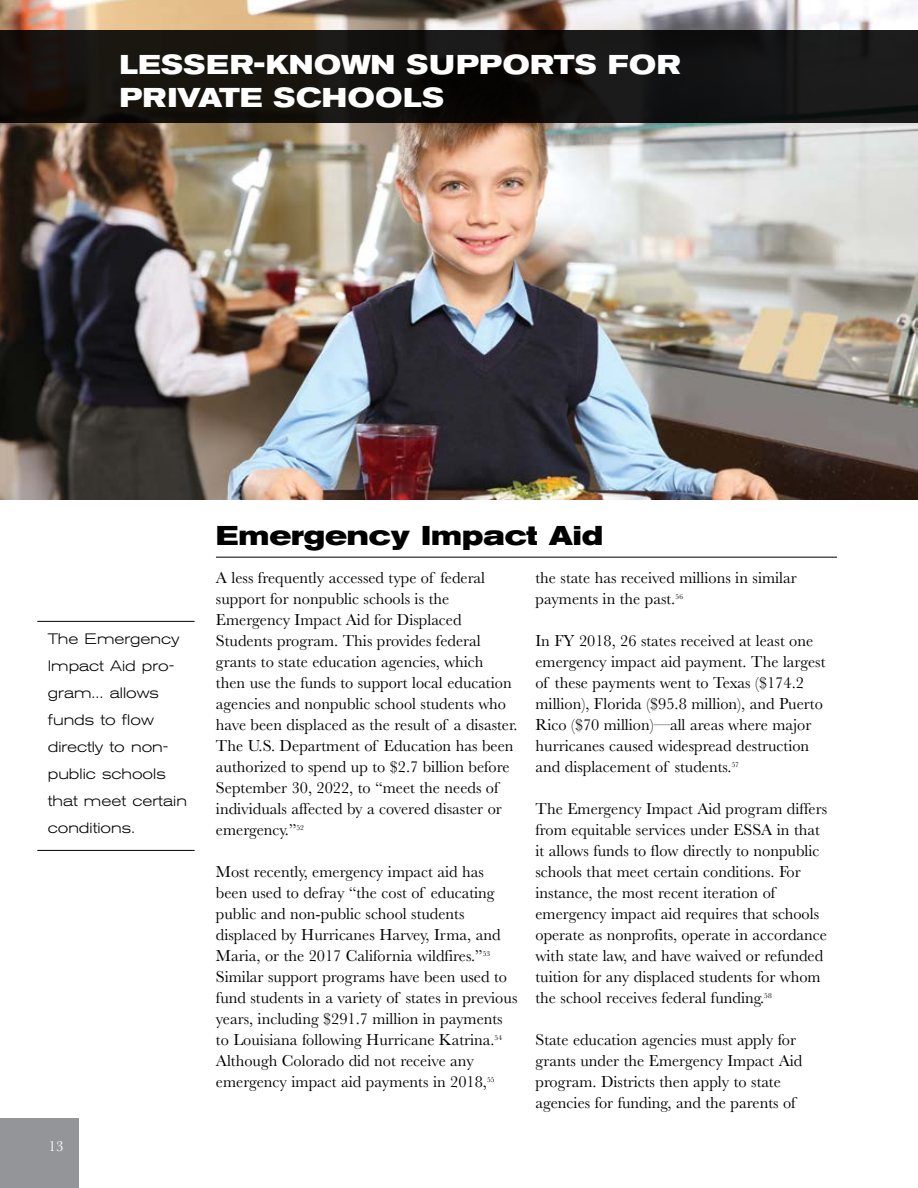
<style>
.page{position:relative;width:918px;height:1188px;background:#fff}
.page>*{position:absolute;margin:0;border:0;box-sizing:border-box;transform-origin:0 0}
.t1{font:700 expanded 27px/32.4px "Akzidenz Grotesk BE";letter-spacing:.02em;color:#fff}
.t2{font:700 expanded 27px "Akzidenz Grotesk BE";color:#000}
.t3{font:16.5px/21px "Baskerville";color:#000}
.t4{font:300 expanded 15px/27px "Akzidenz Grotesk BE";color:#000}
.t5{font:15px "Baskerville";color:#fff}
</style>
<div class="page">
<div style="left:0;top:1118px;width:79px;height:70px;background:#939598"></div>
<img style="left:0;top:0;width:918px;height:500px">
<hr style="left:216px;top:557px;width:621px;height:1px;background:#000">
<svg style="left:0;top:30px;width:918px;height:93px;background:#141210"></svg>
<hr style="left:37px;top:621px;width:158px;height:1px;background:#000">
<hr style="left:37px;top:850px;width:158px;height:1px;background:#000">
<h1 class="t1" style="left:120px;top:49px;width:562px">LESSER-KNOWN SUPPORTS FOR<br>PRIVATE SCHOOLS</h1>
<p class="t4" style="left:48px;top:626px;width:141px">The Emergency<br>Impact Aid pro&shy;gram... allows funds to flow directly to non&shy;public schools that meet certain conditions.</p>
<p class="t5" style="left:49px;top:1136px;width:16px">13</p>
<h1 class="t2" style="left:216px;top:520px;width:389px">Emergency Impact Aid</h1>
<p class="t3" style="left:216px;top:567px;width:303px">A less frequently accessed type of federal support for nonpublic schools is the Emergency Impact Aid for Displaced Students program. This provides federal grants to state education agencies, which<br>then use the funds to support local education agencies and nonpublic school students who have been displaced as the result of a disaster.<br>The U.S. Department of Education has been authorized to spend up to $2.7 billion before September 30, 2022, to “meet the needs of individuals affected by a covered disaster or emergency.”<sup>52</sup></p>
<p class="t3" style="left:216px;top:861px;width:303px">Most recently, emergency impact aid has been used to defray “the cost of educating public and non-public school students displaced by Hurricanes Harvey, Irma, and Maria, or the 2017 California wildfires.”<sup>53<br></sup>Similar support programs have been used to fund students in a variety of states in previous years, including $291.7 million in payments to Louisiana following Hurricane Katrina.<sup>54<br></sup>Although Colorado did not receive any emergency impact aid payments in 2018,<sup>55</sup></p>
<p class="t3" style="left:536px;top:567px;width:263px">the state has received millions in similar payments in the past.<sup>56</sup></p>
<p class="t3" style="left:535px;top:630px;width:291px">In FY 2018, 26 states received at least one emergency impact aid payment. The largest of these payments went to Texas ($174.2 million), Florida ($95.8 million), and Puerto Rico ($70 million)—all areas where major hurricanes caused widespread destruction and displacement of students.<sup>57</sup></p>
<p class="t3" style="left:536px;top:798px;width:293px">The Emergency Impact Aid program differs from equitable services under ESSA in that it allows funds to flow directly to nonpublic schools that meet certain conditions. For instance, the most recent iteration of emergency impact aid requires that schools operate as nonprofits, operate in accordance with state law, and have waived or refunded tuition for any displaced students for whom the school receives federal funding.<sup>58</sup></p>
<p class="t3" style="left:536px;top:1029px;width:268px">State education agencies must apply for grants under the Emergency Impact Aid program. Districts then apply to state agencies for funding, and the parents of</p>
</div>
